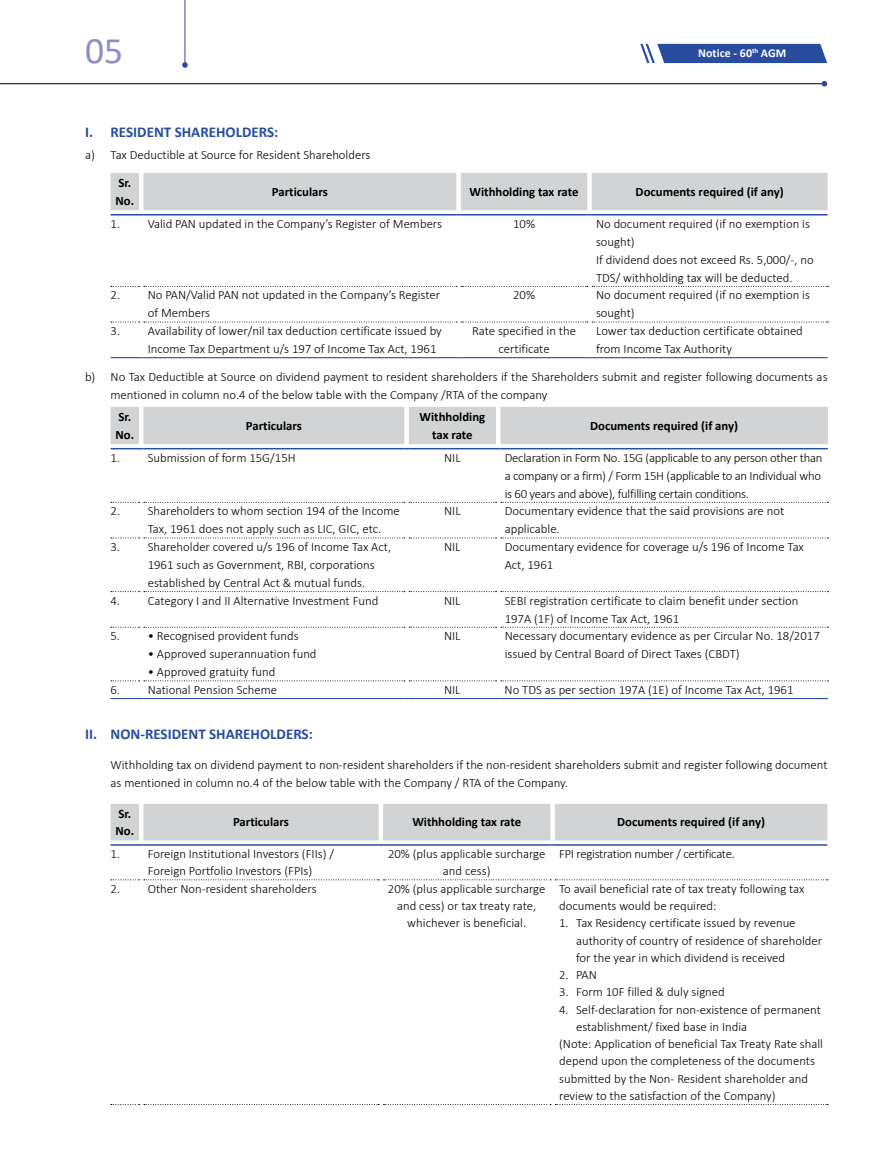
<style>
.page{position:relative;width:891px;height:1161px;background:#fff}
.page>*{position:absolute;margin:0;border:0;box-sizing:border-box;transform-origin:0 0}
.t1{font:37.5px "Calibri";color:#8990c5}
.t2{font:700 15px "Calibri";color:#284c9e}
.t3{font:300 12.75px/18px "Calibri";color:#000}
.t4{font:700 12.75px/18px "Calibri";color:#000}
.t5{font:300 12.75px "Calibri";letter-spacing:-.02em;color:#000}
.t6{font:700 12px "Calibri";color:#fff}
</style>
<div class="page">
<hr style="left:0;top:83px;width:825px;height:1px;background:#000">
<svg style="left:822px;top:81px;width:5px;height:6px"></svg>
<hr style="left:185px;top:0;width:1px;height:65px;background:#284c9e">
<svg style="left:182px;top:62px;width:6px;height:6px"></svg>
<svg style="left:640px;top:44px;width:187px;height:19px;background:#3e5ea8"></svg>
<svg style="left:111px;top:286px;width:717px;height:1px"></svg>
<svg style="left:111px;top:322px;width:717px;height:1px"></svg>
<svg style="left:111px;top:173px;width:717px;height:43px;background:#d3d5d7"></svg>
<hr style="left:461px;top:214px;width:126px;height:2px;background:#284c9e">
<hr style="left:592px;top:214px;width:236px;height:2px;background:#284c9e">
<hr style="left:143px;top:357px;width:313px;height:1px;background:#284c9e">
<svg style="left:111px;top:357px;width:32px;height:1px"></svg>
<hr style="left:461px;top:357px;width:126px;height:1px;background:#284c9e">
<hr style="left:592px;top:357px;width:236px;height:1px;background:#284c9e">
<svg style="left:111px;top:502px;width:718px;height:1px"></svg>
<svg style="left:111px;top:538px;width:718px;height:1px"></svg>
<svg style="left:111px;top:591px;width:718px;height:1px"></svg>
<svg style="left:111px;top:627px;width:718px;height:1px"></svg>
<svg style="left:111px;top:681px;width:718px;height:1px"></svg>
<svg style="left:111px;top:407px;width:717px;height:42px;background:#d3d6d7"></svg>
<hr style="left:409px;top:448px;width:87px;height:1px;background:#284c9e">
<hr style="left:500px;top:448px;width:328px;height:1px;background:#284c9e">
<hr style="left:143px;top:698px;width:261px;height:1px;background:#284c9e">
<svg style="left:111px;top:698px;width:32px;height:1px"></svg>
<hr style="left:409px;top:698px;width:87px;height:1px;background:#284c9e">
<hr style="left:500px;top:698px;width:328px;height:1px;background:#284c9e">
<svg style="left:111px;top:879px;width:717px;height:1px"></svg>
<svg style="left:111px;top:1104px;width:717px;height:1px"></svg>
<svg style="left:111px;top:804px;width:716px;height:42px;background:#d3d5d7"></svg>
<hr style="left:383px;top:844px;width:167px;height:2px;background:#284c9e">
<hr style="left:555px;top:844px;width:272px;height:2px;background:#284c9e">
<h1 class="t1" style="left:85px;top:25px;width:40px">05</h1>
<p class="t6" style="left:698px;top:44px;width:89px">Notice - 60<sup>th</sup> AGM</p>
<p class="t2" style="left:85px;top:122px;width:195px">I. RESIDENT SHAREHOLDERS:</p>
<p class="t3" style="left:85px;top:146px;width:287px">a) Tax Deductible at Source for Resident Shareholders</p>
<p class="t4" style="left:115px;top:173px;width:20px">Sr.<br>No.</p>
<p class="t4" style="left:272px;top:182px;width:57px">Particulars</p>
<p class="t4" style="left:470px;top:182px;width:110px">Withholding tax rate</p>
<p class="t4" style="left:636px;top:182px;width:150px">Documents required (if any)</p>
<p class="t3" style="left:111px;top:214px;width:333px">1. Valid PAN updated in the Company’s Register of Members</p>
<p class="t3" style="left:513px;top:214px;width:23px">10%</p>
<p class="t3" style="left:596px;top:214px;width:219px">No document required (if no exemption is sought)<br>If dividend does not exceed Rs. 5,000/-, no<br>TDS/ withholding tax will be deducted.</p>
<p class="t3" style="left:148px;top:286px;width:294px;text-indent:-37px">2. No PAN/Valid PAN not updated in the Company’s Register of Members</p>
<p class="t3" style="left:513px;top:286px;width:23px">20%</p>
<p class="t3" style="left:596px;top:286px;width:215px">No document required (if no exemption is sought)</p>
<p class="t3" style="left:148px;top:322px;width:296px;text-indent:-37px">3. Availability of lower/nil tax deduction certificate issued by<br>Income Tax Department u/s 197 of Income Tax Act, 1961</p>
<p class="t3" style="left:472px;top:322px;width:105px;text-align:center">Rate specified in the certificate</p>
<p class="t3" style="left:596px;top:322px;width:208px">Lower tax deduction certificate obtained from Income Tax Authority</p>
<p class="t3" style="left:111px;top:368px;width:719px;text-indent:-26px">b) No Tax Deductible at Source on dividend payment to resident shareholders if the Shareholders submit and register following documents as mentioned in column no.4 of the below table with the Company /RTA of the company</p>
<p class="t4" style="left:115px;top:407px;width:20px">Sr.<br>No.</p>
<p class="t4" style="left:246px;top:416px;width:57px">Particulars</p>
<p class="t4" style="left:420px;top:407px;width:67px;text-align:center">Withholding tax rate</p>
<p class="t4" style="left:590px;top:416px;width:150px">Documents required (if any)</p>
<p class="t3" style="left:111px;top:448px;width:187px">1. Submission of form 15G/15H</p>
<p class="t3" style="left:444px;top:448px;width:18px">NIL</p>
<p class="t3" style="left:505px;top:448px;width:319px;text-align:justify">Declaration in Form No. 15G (applicable to any person other than a company or a firm) / Form 15H (applicable to an Individual who is 60 years and above), fulfilling certain conditions.</p>
<p class="t3" style="left:148px;top:502px;width:254px;text-indent:-37px">2. Shareholders to whom section 194 of the Income<br>Tax, 1961 does not apply such as LIC, GIC, etc.</p>
<p class="t3" style="left:444px;top:502px;width:18px">NIL</p>
<p class="t3" style="left:505px;top:502px;width:281px">Documentary evidence that the said provisions are not applicable.</p>
<p class="t3" style="left:148px;top:538px;width:245px;text-indent:-37px">3. Shareholder covered u/s 196 of Income Tax Act,<br>1961 such as Government, RBI, corporations established by Central Act &amp; mutual funds.</p>
<p class="t3" style="left:444px;top:538px;width:18px">NIL</p>
<p class="t3" style="left:505px;top:538px;width:301px">Documentary evidence for coverage u/s 196 of Income Tax<br>Act, 1961</p>
<p class="t3" style="left:111px;top:591px;width:269px">4. Category I and II Alternative Investment Fund</p>
<p class="t3" style="left:444px;top:591px;width:18px">NIL</p>
<p class="t3" style="left:505px;top:591px;width:295px">SEBI registration certificate to claim benefit under section<br>197A (1F) of Income Tax Act, 1961</p>
<p class="t3" style="left:110px;top:627px;width:190px">5. • Recognised provident funds</p>
<p class="t3" style="left:148px;top:645px;width:170px">• Approved superannuation fund</p>
<p class="t3" style="left:148px;top:663px;width:129px">• Approved gratuity fund</p>
<p class="t3" style="left:444px;top:627px;width:18px">NIL</p>
<p class="t3" style="left:505px;top:627px;width:317px">Necessary documentary evidence as per Circular No. 18/2017 issued by Central Board of Direct Taxes (CBDT)</p>
<p class="t3" style="left:110px;top:681px;width:168px">6. National Pension Scheme</p>
<p class="t3" style="left:444px;top:681px;width:18px">NIL</p>
<p class="t3" style="left:505px;top:681px;width:290px">No TDS as per section 197A (1E) of Income Tax Act, 1961</p>
<p class="t2" style="left:85px;top:723px;width:229px">II. NON-RESIDENT SHAREHOLDERS:</p>
<p class="t3" style="left:111px;top:756px;width:719px">Withholding tax on dividend payment to non-resident shareholders if the non-resident shareholders submit and register following document as mentioned in column no.4 of the below table with the Company / RTA of the Company.</p>
<p class="t4" style="left:115px;top:805px;width:20px;line-height:17.2px">Sr.<br>No.</p>
<p class="t4" style="left:233px;top:813px;width:57px">Particulars</p>
<p class="t4" style="left:412px;top:813px;width:110px">Withholding tax rate</p>
<p class="t4" style="left:617px;top:813px;width:150px">Documents required (if any)</p>
<p class="t3" style="left:148px;top:845px;width:188px;line-height:17.2px;text-indent:-37px">1. Foreign Institutional Investors (FIIs) /<br>Foreign Portfolio Investors (FPIs)</p>
<p class="t3" style="left:388px;top:845px;width:159px;line-height:17.2px;text-align:center">20% (plus applicable surcharge and cess)</p>
<p class="t5" style="left:559px;top:846px;width:177px">FPI registration number / certificate.</p>
<p class="t3" style="left:111px;top:879px;width:208px">2. Other Non-resident shareholders</p>
<p class="t3" style="left:388px;top:880px;width:159px;line-height:17.2px;text-align:center">20% (plus applicable surcharge and cess) or tax treaty rate, whichever is beneficial.</p>
<p class="t3" style="left:559px;top:880px;width:247px;line-height:17.2px">To avail beneficial rate of tax treaty following tax documents would be required:</p>
<p class="t3" style="left:576px;top:914px;width:248px;line-height:17.2px;text-indent:-17px">1. Tax Residency certificate issued by revenue authority of country of residence of shareholder for the year in which dividend is received</p>
<p class="t3" style="left:559px;top:966px;width:39px">2. PAN</p>
<p class="t3" style="left:559px;top:983px;width:167px">3. Form 10F filled &amp; duly signed</p>
<p class="t3" style="left:559px;top:1000px;width:263px">4. Self-declaration for non-existence of permanent</p>
<p class="t3" style="left:576px;top:1017px;width:173px">establishment/ fixed base in India</p>
<p class="t3" style="left:559px;top:1035px;width:265px">(Note: Application of beneficial Tax Treaty Rate shall</p>
<p class="t3" style="left:559px;top:1052px;width:257px">depend upon the completeness of the documents</p>
<p class="t3" style="left:559px;top:1069px;width:250px">submitted by the Non- Resident shareholder and</p>
<p class="t3" style="left:559px;top:1086px;width:218px">review to the satisfaction of the Company)</p>
</div>
